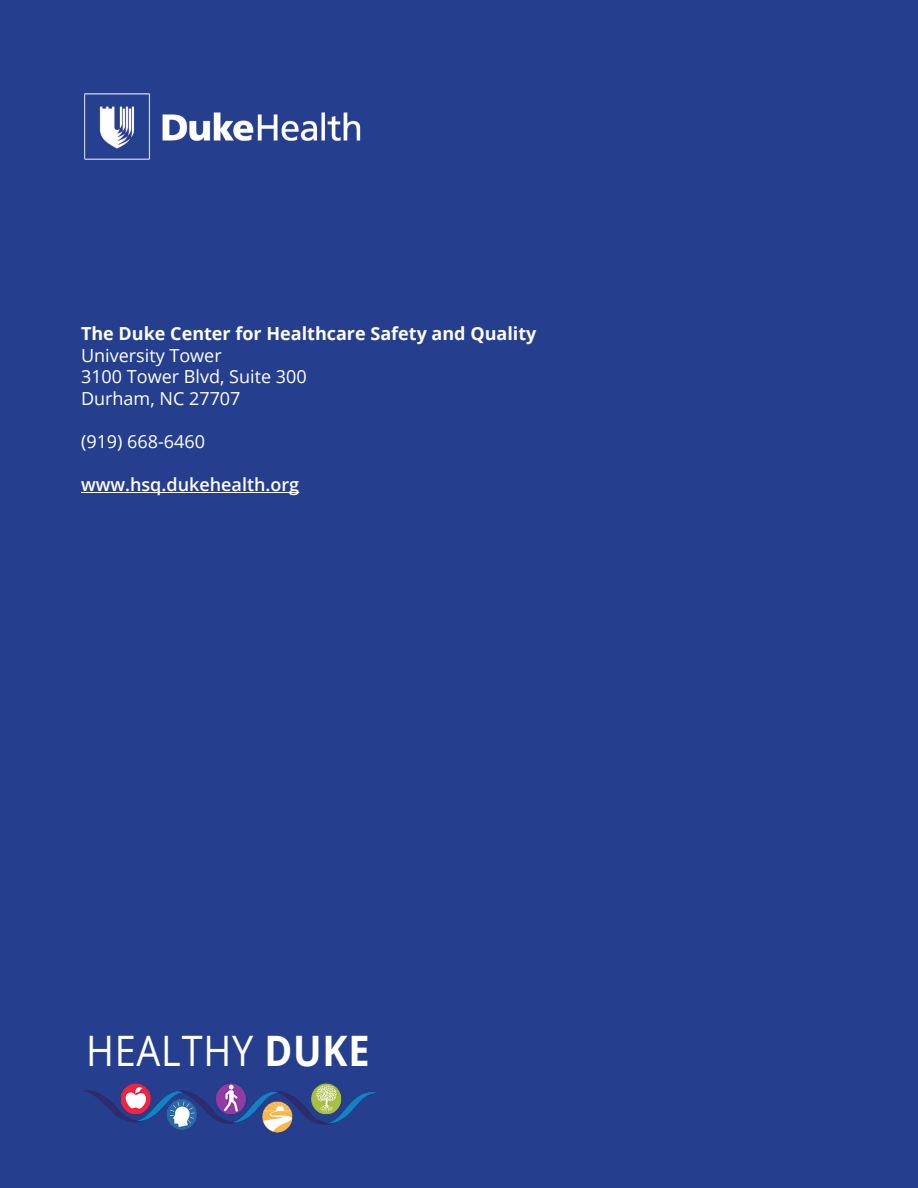
<style>
.page{position:relative;width:918px;height:1188px;background:#fff}
.page>*{position:absolute;margin:0;border:0;box-sizing:border-box;transform-origin:0 0}
.t1{font:42px "Open Sans";letter-spacing:.02em;color:#fff;scale:.9 1}
.t2{font:18px "Open Sans";color:#fff}
.t3{font:700 18px "Open Sans";color:#fff}
.t4{font:600 18px "Open Sans";color:#fff}
.s1{font-weight:700}
</style>
<div class="page">
<div style="left:1px;top:1px;width:916px;height:1186px;background:#253f8e"></div>
<img style="left:84px;top:93px;width:277px;height:67px">
<img style="left:82px;top:1083px;width:295px;height:50px">
<hr style="left:81px;top:492px;width:218px;height:1px;background:#fff">
<p class="t3" style="left:81px;top:321px;width:457px">The Duke Center for Healthcare Safety and Quality</p>
<p class="t2" style="left:81px;top:343px;width:142px">University Tower</p>
<p class="t2" style="left:81px;top:364px;width:227px">3100 Tower Blvd, Suite 300</p>
<p class="t2" style="left:81px;top:386px;width:161px">Durham, NC 27707</p>
<p class="t2" style="left:81px;top:429px;width:126px">(919) 668-6460</p>
<p class="t4" style="left:81px;top:472px;width:220px">www.hsq.dukehealth.org</p>
<p class="t1" style="left:86px;top:1022px;width:316px">HEALTHY <span class="s1">DUKE</span></p>
</div>
